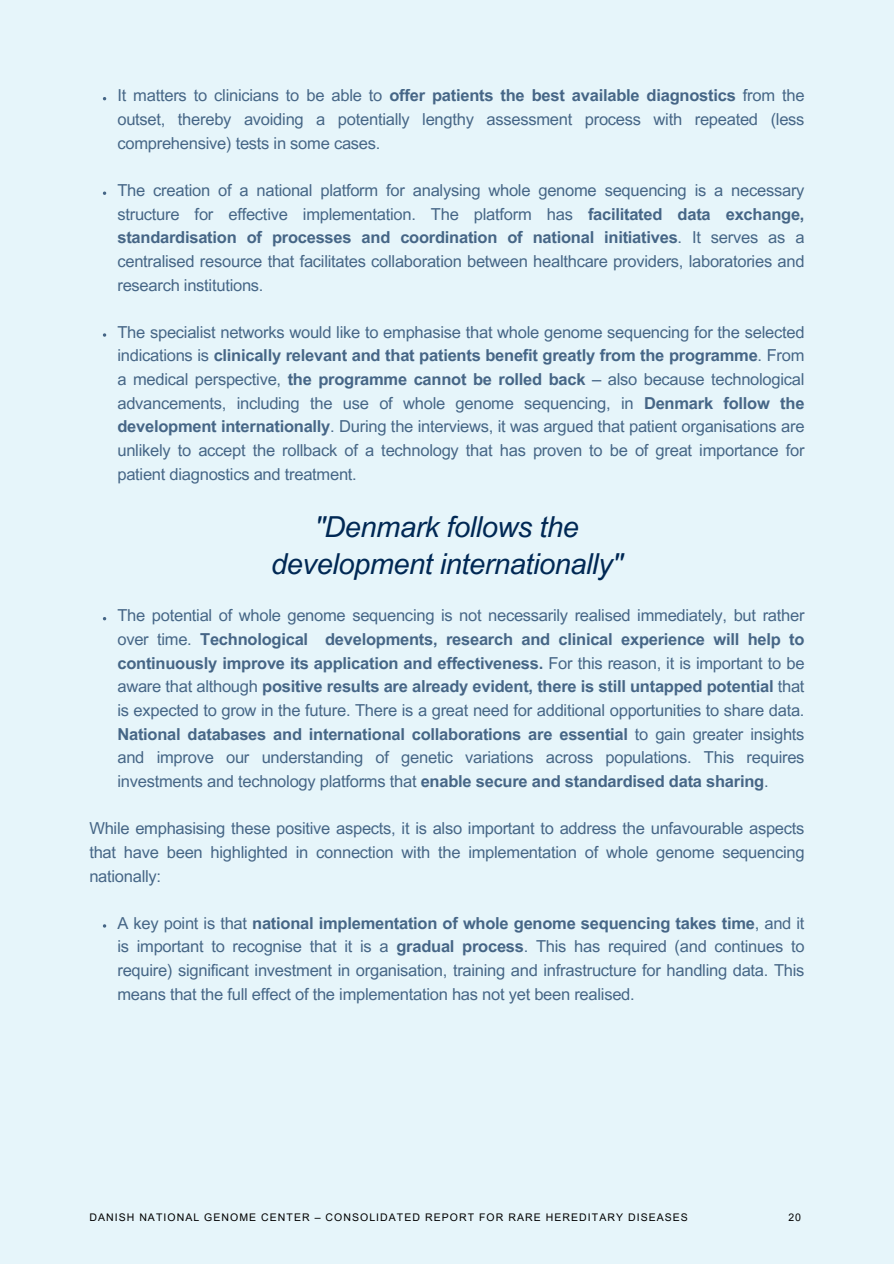
<style>
.page{position:relative;width:894px;height:1264px;background:#fff}
.page>*{position:absolute;margin:0;border:0;box-sizing:border-box;transform-origin:0 0}
.t1{font:italic 28.95px/37.2px "Arial MT Pro";letter-spacing:-.015em;color:#002854;text-align:center}
.t2{font:16.5px/23.7px "Arial MT Pro";letter-spacing:-.015em;color:#002854;text-align:justify}
.t3{font:10.5px "Arial MT Pro";letter-spacing:.1em;color:#000}
.s1{font-weight:700}
</style>
<div class="page">
<div style="left:0;top:0;width:893px;height:1263px;background:#e6f5fa"></div>
<svg style="left:103px;top:191px;width:3px;height:4px"></svg>
<svg style="left:103px;top:333px;width:3px;height:4px"></svg>
<p class="t2" style="left:117px;top:86px;width:688px">It matters to clinicians to be able to <span class="s1">offer patients the best available diagnostics</span> from the outset, thereby avoiding a potentially lengthy assessment process with repeated (less comprehensive) tests in some cases.</p>
<p class="t2" style="left:117px;top:180px;width:688px">The creation of a national platform for analysing whole genome sequencing is a necessary structure for effective implementation. The platform has <span class="s1">facilitated data exchange, standardisation of processes and coordination of national initiatives</span>. It serves as a centralised resource that facilitates collaboration between healthcare providers, laboratories and research institutions.</p>
<p class="t2" style="left:117px;top:322px;width:688px">The specialist networks would like to emphasise that whole genome sequencing for the selected indications is <span class="s1">clinically relevant and that patients benefit greatly from the programme</span>. From a medical perspective, <span class="s1">the programme cannot be rolled back</span> – also because technological advancements, including the use of whole genome sequencing, in <span class="s1">Denmark follow the development internationally</span>. During the interviews, it was argued that patient organisations are unlikely to accept the rollback of a technology that has proven to be of great importance for patient diagnostics and treatment.</p>
<p class="t1" style="left:271px;top:511px;width:352px">"Denmark follows the development internationally"</p>
<p class="t2" style="left:117px;top:606px;width:688px">The potential of whole genome sequencing is not necessarily realised immediately, but rather over time. <span class="s1">Technological developments, research and clinical experience will help to continuously improve its application and effectiveness.</span> For this reason, it is important to be aware that although <span class="s1">positive results are already evident, there is still untapped potential</span> that is expected to grow in the future. There is a great need for additional opportunities to share data.<br><span class="s1">National databases and international collaborations are essential</span> to gain greater insights and improve our understanding of genetic variations across populations. This requires investments and technology platforms that <span class="s1">enable secure and standardised data sharing</span>.</p>
<p class="t2" style="left:89px;top:818px;width:716px">While emphasising these positive aspects, it is also important to address the unfavourable aspects that have been highlighted in connection with the implementation of whole genome sequencing nationally:</p>
<p class="t2" style="left:117px;top:913px;width:688px">A key point is that <span class="s1">national implementation of whole genome sequencing takes time</span>, and it is important to recognise that it is a <span class="s1">gradual process</span>. This has required (and continues to require) significant investment in organisation, training and infrastructure for handling data. This means that the full effect of the implementation has not yet been realised.</p>
<p class="t3" style="left:89px;top:1213px;width:600px">DANISH NATIONAL GENOME CENTER – CONSOLIDATED REPORT FOR RARE HEREDITARY DISEASES</p>
<p class="t3" style="left:788px;top:1213px;width:14px">20</p>
</div>
